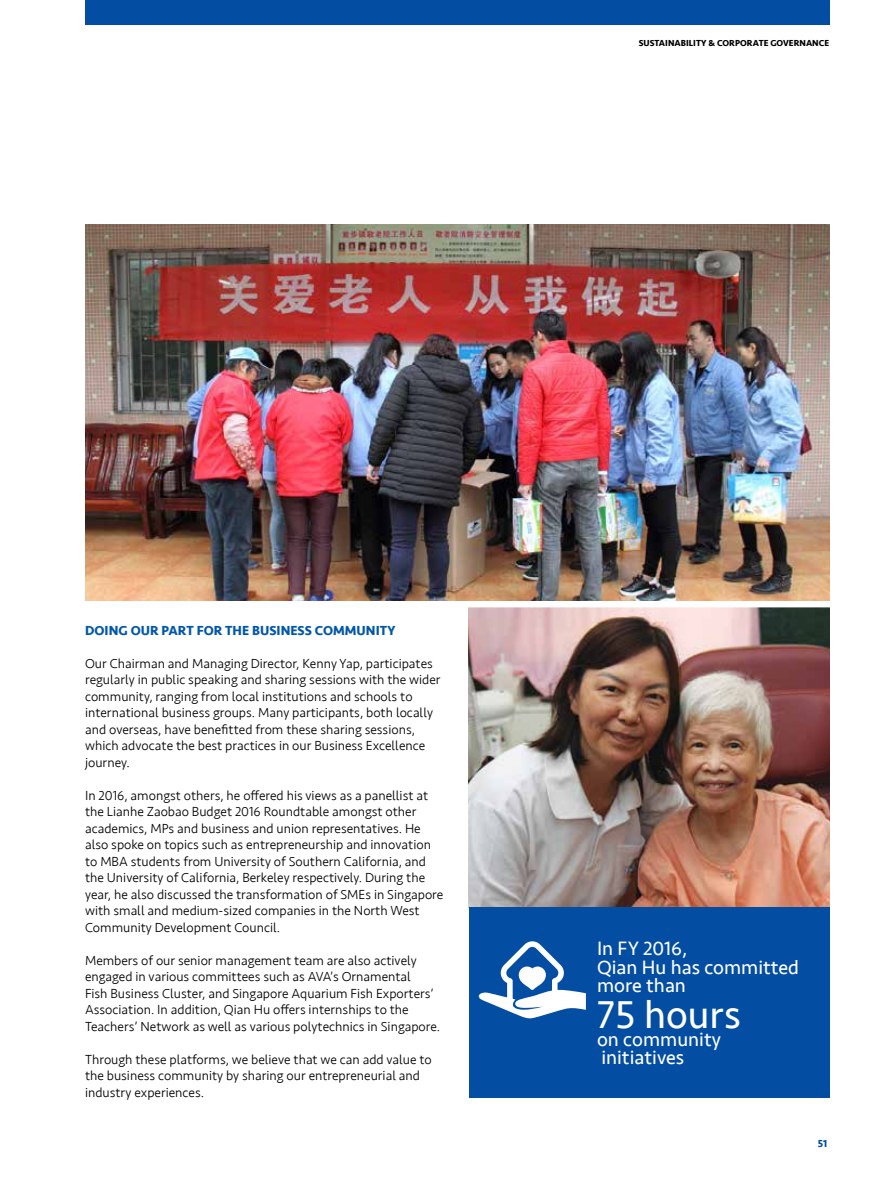
<style>
.page{position:relative;width:893px;height:1191px;background:#fff}
.page>*{position:absolute;margin:0;border:0;box-sizing:border-box;transform-origin:0 0}
.t1{font:39.9px "Seravek";color:#fff}
.t2{font:19.95px/18.3px "Seravek";color:#fff}
.t3{font:300 13.5px/16.5px "Seravek";color:#000}
.t4{font:700 13.5px "Seravek";color:#0057a8}
.t5{font:700 10.5px "Seravek";color:#034ea2}
.t6{font:700 9px "Seravek";color:#000}
</style>
<div class="page">
<div style="left:85px;top:0;width:744px;height:24px;background:#034ea2"></div>
<img style="left:85px;top:224px;width:744px;height:376px">
<img style="left:469px;top:607px;width:360px;height:300px">
<div style="left:469px;top:907px;width:360px;height:190px;background:#034ea2"></div>
<svg style="left:479px;top:941px;width:107px;height:77px"></svg>
<p class="t6" style="left:639px;top:36px;width:192px">SUSTAINABILITY &amp; CORPORATE GOVERNANCE</p>
<p class="t4" style="left:85px;top:619px;width:312px">DOING OUR PART FOR THE BUSINESS COMMUNITY</p>
<p class="t3" style="left:85px;top:655px;width:357px">Our Chairman and Managing Director, Kenny Yap, participates regularly in public speaking and sharing sessions with the wider community, ranging from local institutions and schools to international business groups. Many participants, both locally and overseas, have benefitted from these sharing sessions, which advocate the best practices in our Business Excellence journey.</p>
<p class="t3" style="left:85px;top:787px;width:360px">In 2016, amongst others, he offered his views as a panellist at the Lianhe Zaobao Budget 2016 Roundtable amongst other academics, MPs and business and union representatives. He also spoke on topics such as entrepreneurship and innovation to MBA students from University of Southern California, and the University of California, Berkeley respectively. During the year, he also discussed the transformation of SMEs in Singapore with small and medium-sized companies in the North West Community Development Council.</p>
<p class="t3" style="left:85px;top:952px;width:357px">Members of our senior management team are also actively engaged in various committees such as AVA’s Ornamental<br>Fish Business Cluster, and Singapore Aquarium Fish Exporters’ Association. In addition, Qian Hu offers internships to the Teachers’ Network as well as various polytechnics in Singapore.</p>
<p class="t3" style="left:85px;top:1051px;width:348px">Through these platforms, we believe that we can add value to the business community by sharing our entrepreneurial and industry experiences.</p>
<h2 class="t2" style="left:597px;top:939px;width:203px">In FY 2016,<br>Qian Hu has committed more than</h2>
<h1 class="t1" style="left:597px;top:983px;width:145px">75 hours</h1>
<h2 class="t2" style="left:597px;top:1030px;width:125px">on community initiatives</h2>
<p class="t5" style="left:818px;top:1135px;width:11px">51</p>
</div>
